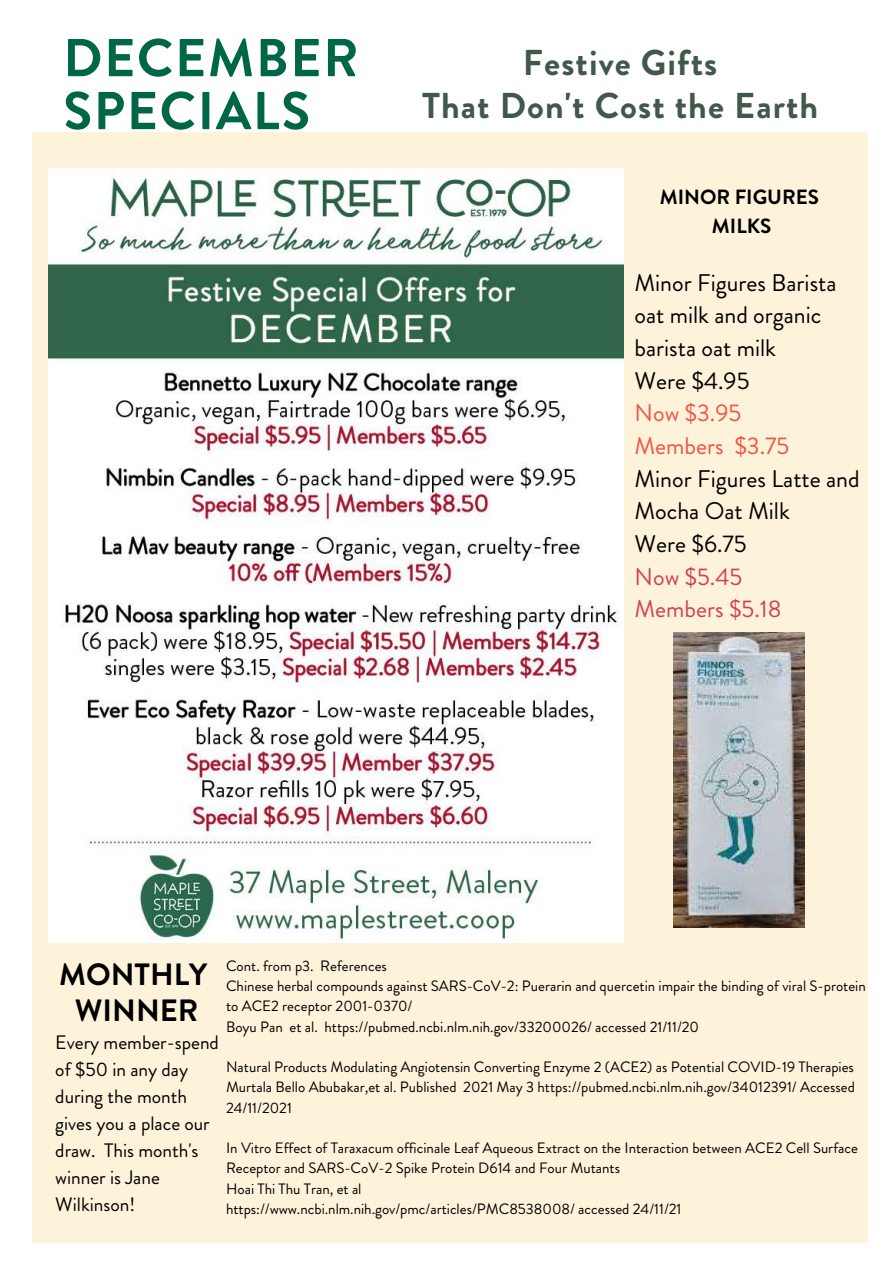
<style>
.page{position:relative;width:894px;height:1264px;background:#fff}
.page>*{position:absolute;margin:0;border:0;box-sizing:border-box;transform-origin:0 0}
.t1{font:700 53.1px/52.9px "Brandon Grotesque";letter-spacing:.03em;color:#006746}
.t2{font:700 35.85px/42.8px "Brandon Grotesque";letter-spacing:.03em;color:#41584b;text-align:center}
.t3{font:700 30.75px/35.8px "Brandon Grotesque";color:#000;text-align:center}
.t4{font:24px/32.7px "Brandon Grotesque";color:#000}
.t5{font:24px/32.7px "Brandon Grotesque";color:#f25244}
.t6{font:24px/32.7px "Brandon Grotesque";color:#d3414d}
.t7{font:700 20.55px/28.2px "Brandon Grotesque";color:#000;text-align:center}
.t8{font:19.5px/27px "Brandon Grotesque";color:#000}
.t9{font:15px/20.2px "Brandon Grotesque";color:#000}
</style>
<div class="page">
<div style="left:33px;top:132px;width:834px;height:1110px;background:#fdf3da"></div>
<img style="left:49px;top:168px;width:574px;height:774px">
<img style="left:673px;top:632px;width:131px;height:295px">
<h1 class="t1" style="left:63px;top:32px;width:297px">DECEMBER<br>SPECIALS</h1>
<h2 class="t2" style="left:422px;top:42px;width:397px">Festive Gifts<br>That Don't Cost the Earth</h2>
<h3 class="t7" style="left:659px;top:183px;width:161px">MINOR FIGURES<br>MILKS</h3>
<h3 class="t4" style="left:634px;top:266px;width:203px">Minor Figures Barista oat milk and organic barista oat milk<br>Were $4.95</h3>
<h3 class="t5" style="left:634px;top:397px;width:156px">Now $3.95<br>Members $3.75</h3>
<h3 class="t4" style="left:634px;top:462px;width:227px">Minor Figures Latte and<br>Mocha Oat Milk<br>Were $6.75</h3>
<h3 class="t6" style="left:634px;top:560px;width:148px">Now $5.45<br>Members $5.18</h3>
<h3 class="t3" style="left:59px;top:957px;width:149px">MONTHLY<br>WINNER</h3>
<h3 class="t8" style="left:55px;top:1028px;width:165px">Every member-spend of $50 in any day during the month gives you a place our draw. This month's winner is Jane<br>Wilkinson!</h3>
<p class="t9" style="left:226px;top:955px;width:641px">Cont. from p3. References<br>Chinese herbal compounds against SARS-CoV-2: Puerarin and quercetin impair the binding of viral S-protein to ACE2 receptor 2001-0370/<br>Boyu Pan et al. https://pubmed.ncbi.nlm.nih.gov/33200026/ accessed 21/11/20</p>
<p class="t9" style="left:226px;top:1056px;width:630px;text-align:justify">Natural Products Modulating Angiotensin Converting Enzyme 2 (ACE2) as Potential COVID-19 Therapies Murtala Bello Abubakar,et al. Published 2021 May 3 https://pubmed.ncbi.nlm.nih.gov/34012391/ Accessed 24/11/2021</p>
<p class="t9" style="left:226px;top:1137px;width:633px">In Vitro Effect of Taraxacum officinale Leaf Aqueous Extract on the Interaction between ACE2 Cell Surface Receptor and SARS-CoV-2 Spike Protein D614 and Four Mutants<br>Hoai Thi Thu Tran, et al<br>https://www.ncbi.nlm.nih.gov/pmc/articles/PMC8538008/ accessed 24/11/21</p>
</div>
